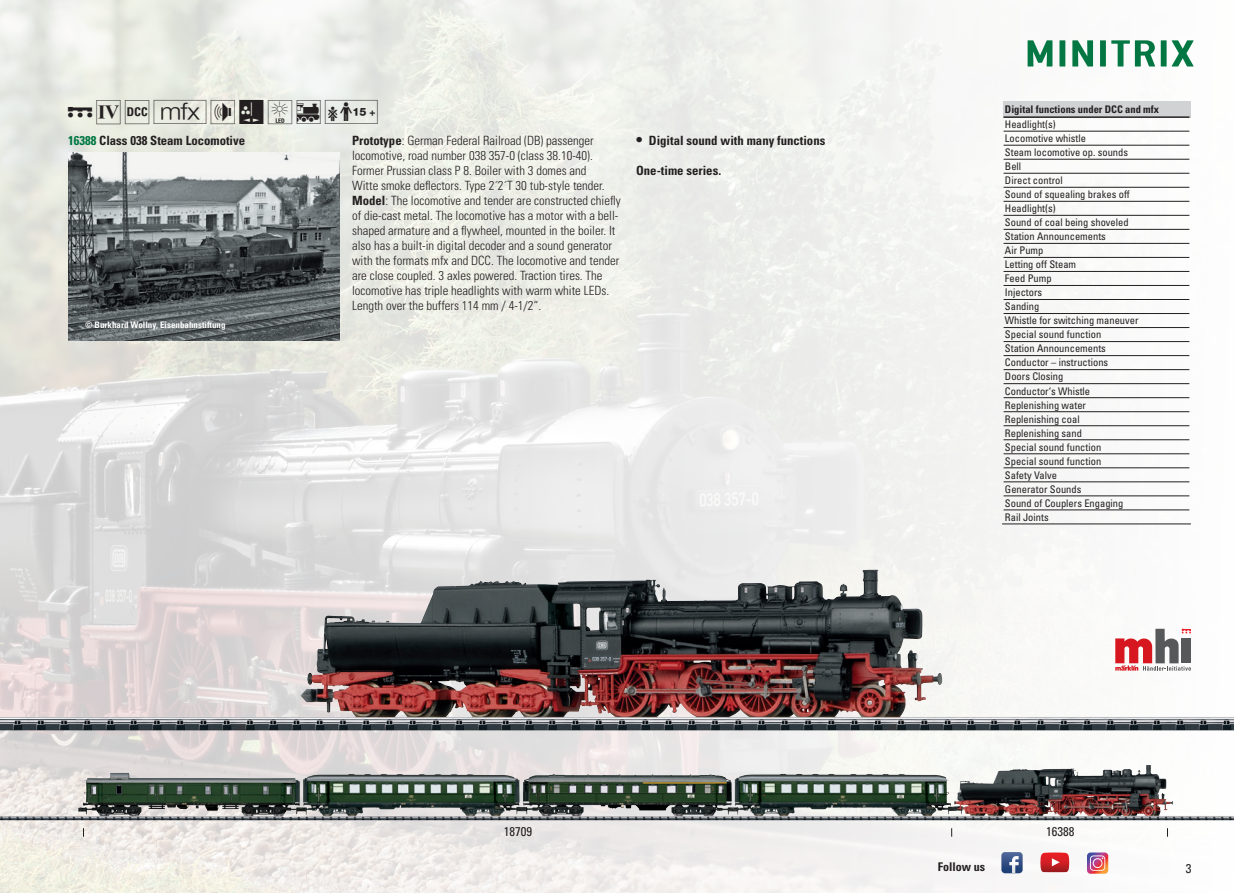
<style>
.page{position:relative;width:1234px;height:893px;background:#fff}
.page>*{position:absolute;margin:0;border:0;box-sizing:border-box;transform-origin:0 0}
.t1{font:30px "Trix Piktos";color:#231f20}
.t2{font:300 condensed 12.75px/15px "Univers LT Std";color:#231f20}
.t3{font:700 condensed 12.75px "Univers LT Std";color:#231f20}
.t4{font:condensed 12.75px "Univers LT Std";color:#231f20}
.t5{font:700 condensed 12px "Univers LT Std";color:#231f20}
.t6{font:condensed 10.5px/14.1px "Univers LT Std";color:#231f20}
.t7{font:700 condensed 10.5px "Univers LT Std";color:#231f20}
.t8{font:700 condensed 9px "Univers LT Std";color:#fff}
.s1{color:#007742}
.s2{font-weight:700}
.s3{font-size:15px}
</style>
<div class="page">
<img style="left:0;top:0;width:1233px;height:893px">
<svg style="left:0;top:222px;width:1px;height:13px"></svg>
<svg style="left:0;top:402px;width:1px;height:13px"></svg>
<svg style="left:0;top:582px;width:1px;height:13px"></svg>
<svg style="left:1114px;top:629px;width:76px;height:42px"></svg>
<img style="left:68px;top:153px;width:271px;height:187px">
<img style="left:300px;top:570px;width:563px;height:143px">
<svg style="left:1001px;top:852px;width:21px;height:21px"></svg>
<img style="left:1040px;top:852px;width:28px;height:21px">
<svg style="left:1051px;top:858px;width:8px;height:8px"></svg>
<svg style="left:1086px;top:852px;width:21px;height:22px"></svg>
<img style="left:942px;top:765px;width:203px;height:43px">
<div style="left:1002px;top:101px;width:187px;height:16px;background:#d1d2d4"></div>
<hr style="left:1003px;top:117px;width:150px;height:1px;background:#231f20">
<hr style="left:1153px;top:117px;width:36px;height:1px;background:#231f20">
<hr style="left:1003px;top:131px;width:150px;height:1px;background:#231f20">
<hr style="left:1153px;top:131px;width:36px;height:1px;background:#231f20">
<hr style="left:1003px;top:145px;width:150px;height:1px;background:#231f20">
<hr style="left:1153px;top:145px;width:36px;height:1px;background:#231f20">
<hr style="left:1003px;top:159px;width:150px;height:1px;background:#231f20">
<hr style="left:1153px;top:159px;width:36px;height:1px;background:#231f20">
<hr style="left:1003px;top:173px;width:150px;height:1px;background:#231f20">
<hr style="left:1153px;top:173px;width:36px;height:1px;background:#231f20">
<hr style="left:1003px;top:187px;width:150px;height:1px;background:#231f20">
<hr style="left:1153px;top:187px;width:36px;height:1px;background:#231f20">
<hr style="left:1003px;top:201px;width:150px;height:1px;background:#231f20">
<hr style="left:1153px;top:201px;width:36px;height:1px;background:#231f20">
<hr style="left:1003px;top:215px;width:150px;height:1px;background:#231f20">
<hr style="left:1153px;top:215px;width:36px;height:1px;background:#231f20">
<hr style="left:1003px;top:229px;width:150px;height:1px;background:#231f20">
<hr style="left:1153px;top:229px;width:36px;height:1px;background:#231f20">
<hr style="left:1003px;top:243px;width:150px;height:1px;background:#231f20">
<hr style="left:1153px;top:243px;width:36px;height:1px;background:#231f20">
<hr style="left:1003px;top:257px;width:150px;height:1px;background:#231f20">
<hr style="left:1153px;top:257px;width:36px;height:1px;background:#231f20">
<hr style="left:1003px;top:271px;width:150px;height:1px;background:#231f20">
<hr style="left:1153px;top:271px;width:36px;height:1px;background:#231f20">
<hr style="left:1003px;top:285px;width:150px;height:1px;background:#231f20">
<hr style="left:1153px;top:285px;width:36px;height:1px;background:#231f20">
<hr style="left:1003px;top:299px;width:150px;height:1px;background:#231f20">
<hr style="left:1153px;top:299px;width:36px;height:1px;background:#231f20">
<hr style="left:1003px;top:313px;width:150px;height:1px;background:#231f20">
<hr style="left:1153px;top:313px;width:36px;height:1px;background:#231f20">
<hr style="left:1003px;top:327px;width:150px;height:1px;background:#231f20">
<hr style="left:1153px;top:327px;width:36px;height:1px;background:#231f20">
<hr style="left:1003px;top:341px;width:150px;height:1px;background:#231f20">
<hr style="left:1153px;top:341px;width:36px;height:1px;background:#231f20">
<hr style="left:1003px;top:355px;width:150px;height:1px;background:#231f20">
<hr style="left:1153px;top:355px;width:36px;height:1px;background:#231f20">
<hr style="left:1003px;top:369px;width:150px;height:1px;background:#231f20">
<hr style="left:1153px;top:369px;width:36px;height:1px;background:#231f20">
<hr style="left:1003px;top:383px;width:150px;height:1px;background:#231f20">
<hr style="left:1153px;top:383px;width:36px;height:1px;background:#231f20">
<hr style="left:1003px;top:397px;width:150px;height:1px;background:#231f20">
<hr style="left:1153px;top:397px;width:36px;height:1px;background:#231f20">
<hr style="left:1003px;top:411px;width:150px;height:1px;background:#231f20">
<hr style="left:1153px;top:411px;width:36px;height:1px;background:#231f20">
<hr style="left:1003px;top:425px;width:150px;height:1px;background:#231f20">
<hr style="left:1153px;top:425px;width:36px;height:1px;background:#231f20">
<hr style="left:1003px;top:439px;width:150px;height:1px;background:#231f20">
<hr style="left:1153px;top:439px;width:36px;height:1px;background:#231f20">
<hr style="left:1003px;top:453px;width:150px;height:1px;background:#231f20">
<hr style="left:1153px;top:453px;width:36px;height:1px;background:#231f20">
<hr style="left:1003px;top:468px;width:150px;height:1px;background:#231f20">
<hr style="left:1153px;top:468px;width:36px;height:1px;background:#231f20">
<hr style="left:1003px;top:482px;width:150px;height:1px;background:#231f20">
<hr style="left:1153px;top:482px;width:36px;height:1px;background:#231f20">
<hr style="left:1003px;top:496px;width:150px;height:1px;background:#231f20">
<hr style="left:1153px;top:496px;width:36px;height:1px;background:#231f20">
<hr style="left:1003px;top:510px;width:150px;height:1px;background:#231f20">
<hr style="left:1153px;top:510px;width:36px;height:1px;background:#231f20">
<hr style="left:1001px;top:524px;width:152px;height:1px;background:#231f20">
<hr style="left:1153px;top:524px;width:37px;height:1px;background:#231f20">
<h1 class="t1" style="left:68px;top:96px;width:316px">qe§`!*,W\</h1>
<p class="t3" style="left:68px;top:133px;width:179px"><span class="s1">16388</span> Class 038 Steam Locomotive</p>
<p class="t8" style="left:85px;top:319px;width:142px">© Burkhard Wollny, Eisenbahnstiftung</p>
<p class="t2" style="left:352px;top:133px;width:243px"><span class="s2">Prototype</span>: German Federal Railroad (DB) passenger</p>
<p class="t3" style="left:636px;top:133px;width:191px"><span class="s3">•</span> Digital sound with many functions</p>
<p class="t2" style="left:352px;top:148px;width:270px">locomotive, road number 038 357-0 (class 38.10-40).<br>Former Prussian class P 8. Boiler with 3 domes and<br>Witte smoke deflectors. Type 2´2´T 30 tub-style tender.<br><span class="s2">Model</span>: The locomotive and tender are constructed chiefly of die-cast metal. The locomotive has a motor with a bell&shy;shaped armature and a flywheel, mounted in the boiler. It also has a built-in digital decoder and a sound generator with the formats mfx and DCC. The locomotive and tender are close coupled. 3 axles powered. Traction tires. The locomotive has triple headlights with warm white LEDs.<br>Length over the buffers 114 mm / 4-1/2“.</p>
<p class="t3" style="left:636px;top:163px;width:86px">One-time series.</p>
<p class="t7" style="left:1004px;top:103px;width:156px">Digital functions under DCC and mfx</p>
<p class="t6" style="left:1004px;top:117px;width:135px">Headlight(s)<br>Locomotive whistle<br>Steam locomotive op. sounds<br>Bell<br>Direct control<br>Sound of squealing brakes off<br>Headlight(s)<br>Sound of coal being shoveled<br>Station Announcements<br>Air Pump<br>Letting off Steam<br>Feed Pump<br>Injectors<br>Sanding<br>Whistle for switching maneuver<br>Special sound function<br>Station Announcements<br>Conductor – instructions<br>Doors Closing<br>Conductor‘s Whistle<br>Replenishing water<br>Replenishing coal<br>Replenishing sand<br>Special sound function<br>Special sound function<br>Safety Valve<br>Generator Sounds<br>Sound of Couplers Engaging<br>Rail Joints</p>
<p class="t4" style="left:503px;top:824px;width:30px">18709</p>
<p class="t4" style="left:1046px;top:823px;width:30px">16388</p>
<p class="t5" style="left:937px;top:860px;width:49px">Follow us</p>
<p class="t4" style="left:1185px;top:861px;width:7px">3</p>
</div>
